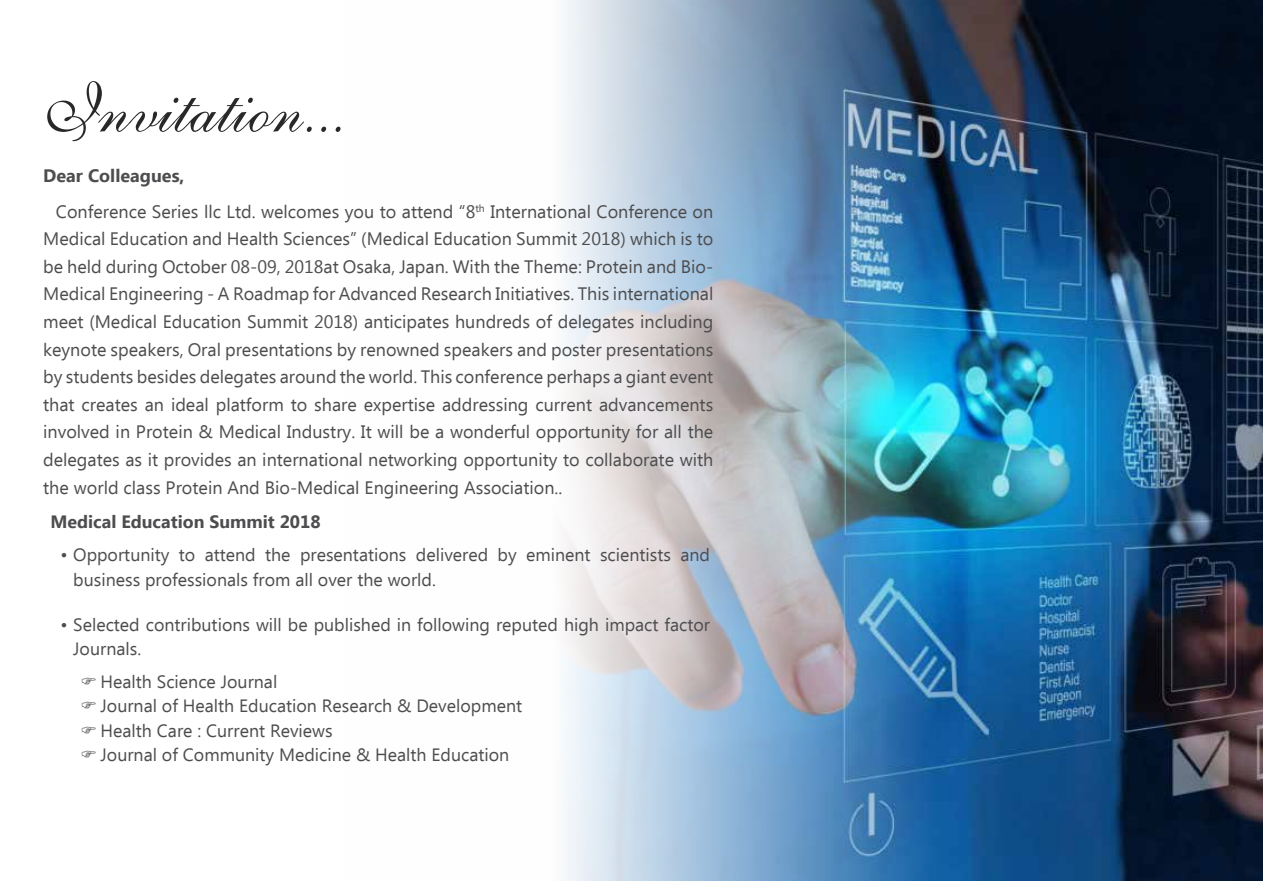
<style>
.page{position:relative;width:1263px;height:893px;background:#fff}
.page>*{position:absolute;margin:0;border:0;box-sizing:border-box;transform-origin:0 0}
.t1{font:70.65px "English 111 Presto BT";color:#292829}
.t2{font:18px/27.6px "Ebrima";color:#4d4d4f}
.t3{font:17.85px/24.3px "Ebrima";color:#4d4d4f}
.t4{font:700 17.85px "Ebrima";color:#4d4d4f}
.s1{font-weight:700}
</style>
<div class="page">
<img style="left:565px;top:0;width:698px;height:881px">
<h1 class="t1" style="left:43px;top:65px;width:305px">Invitation...</h1>
<p class="t2" style="left:56px;top:158px;width:659px;line-height:36.2px;text-indent:-13px"><span class="s1">Dear Colleagues,<br></span>Conference Series llc Ltd. welcomes you to attend “8<sup>th</sup> International Conference on</p>
<p class="t2" style="left:43px;top:226px;width:672px;text-align:justify">Medical Education and Health Sciences” (Medical Education Summit 2018) which is to be held during October 08-09, 2018at Osaka, Japan. With the Theme: Protein and Bio-Medical Engineering - A Roadmap for Advanced Research Initiatives. This international meet (Medical Education Summit 2018) anticipates hundreds of delegates including keynote speakers, Oral presentations by renowned speakers and poster presentations by students besides delegates around the world. This conference perhaps a giant event that creates an ideal platform to share expertise addressing current advancements involved in Protein &amp; Medical Industry. It will be a wonderful opportunity for all the delegates as it provides an international networking opportunity to collaborate with the world class Protein And Bio-Medical Engineering Association..</p>
<p class="t4" style="left:50px;top:509px;width:272px">Medical Education Summit 2018</p>
<p class="t3" style="left:73px;top:544px;width:638px;text-indent:-13px">• Opportunity to attend the presentations delivered by eminent scientists and business professionals from all over the world.</p>
<p class="t3" style="left:73px;top:614px;width:638px;text-indent:-13px">• Selected contributions will be published in following reputed high impact factor<br>Journals.</p>
<p class="t3" style="left:101px;top:671px;width:423px">Health Science Journal<br>Journal of Health Education Research &amp; Development Health Care : Current Reviews<br>Journal of Community Medicine &amp; Health Education</p>
</div>
